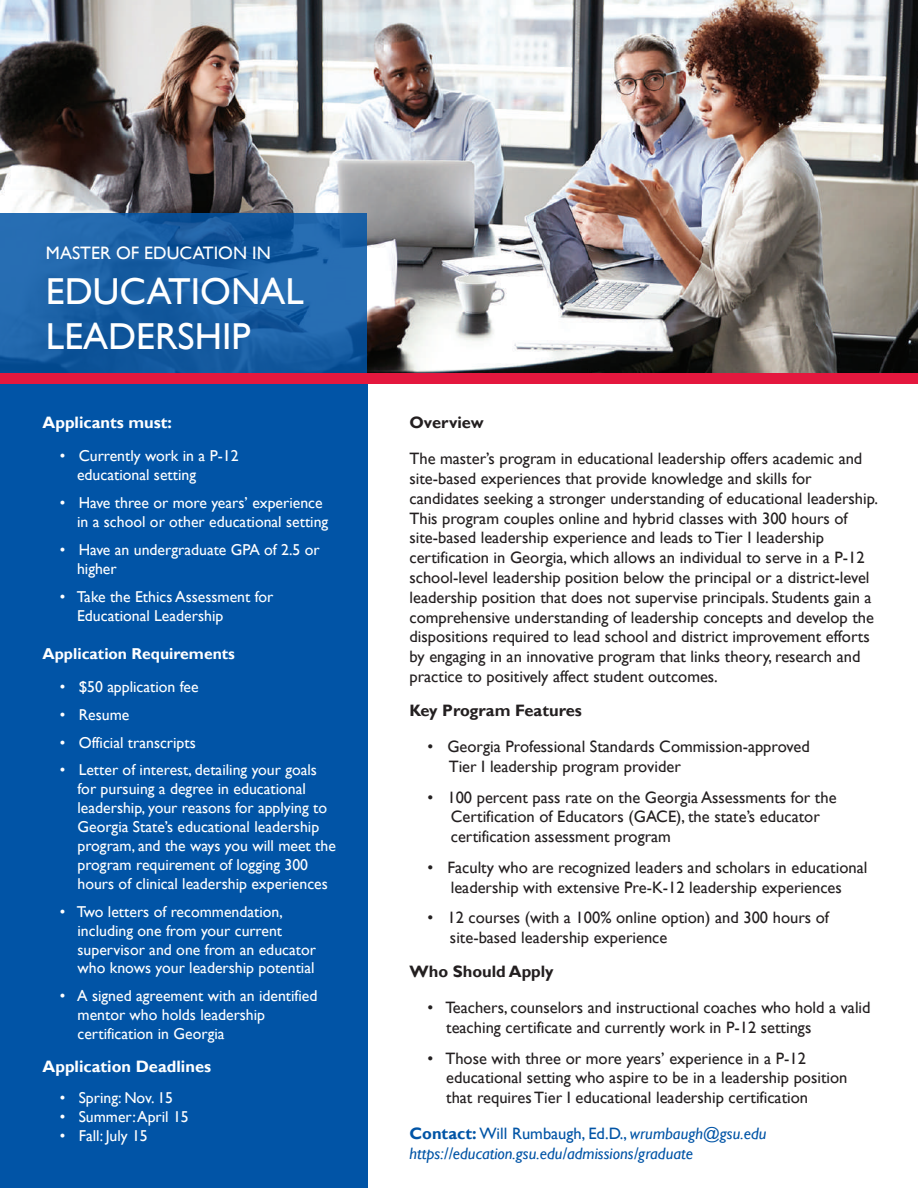
<style>
.page{position:relative;width:918px;height:1188px;background:#fff}
.page>*{position:absolute;margin:0;border:0;box-sizing:border-box;transform-origin:0 0}
.t1{font:37.5px/45px "Gill Sans";color:#fff}
.t2{font:18px "Gill Sans";color:#fff}
.t3{font:16.5px/19.8px "Gill Sans";color:#231f20}
.t4{font:italic 16.5px/19.8px "Gill Sans";color:#0154a6}
.t5{font:700 16.5px "Gill Sans";color:#231f20}
.t6{font:700 16.5px "Gill Sans";color:#fff}
.t7{font:15.75px/18.9px "Gill Sans";color:#fff}
.t8{font:700 15.75px "Gill Sans";color:#fff}
.s1{font-weight:700;font-style:normal}
.s2{font-style:normal}
</style>
<div class="page">
<img style="left:0;top:0;width:918px;height:374px">
<div style="left:0;top:379px;width:367px;height:809px;background:#0154a6"></div>
<svg style="left:0;top:213px;width:367px;height:161px;background:#1b5fa4"></svg>
<div style="left:0;top:374px;width:918px;height:10px;background:#e4183e"></div>
<p class="t2" style="left:46px;top:243px;width:226px">MASTER OF EDUCATION IN</p>
<h1 class="t1" style="left:46px;top:270px;width:259px">EDUCATIONAL<br>LEADERSHIP</h1>
<p class="t6" style="left:43px;top:413px;width:131px">Applicants must:</p>
<p class="t7" style="left:77px;top:447px;width:163px;text-indent:-17px">• Currently work in a P-12 educational setting</p>
<p class="t7" style="left:77px;top:494px;width:253px;text-indent:-17px">• Have three or more years’ experience in a school or other educational setting</p>
<p class="t7" style="left:77px;top:541px;width:244px;text-indent:-17px">• Have an undergraduate GPA of 2.5 or higher</p>
<p class="t7" style="left:77px;top:587px;width:198px;text-indent:-17px">• Take the Ethics Assessment for<br>Educational Leadership</p>
<p class="t8" style="left:43px;top:644px;width:194px">Application Requirements</p>
<p class="t7" style="left:60px;top:677px;width:140px">• $50 application fee</p>
<p class="t7" style="left:60px;top:705px;width:71px">• Resume</p>
<p class="t7" style="left:60px;top:733px;width:137px">• Official transcripts</p>
<p class="t7" style="left:78px;top:761px;width:260px;text-indent:-18px">• Letter of interest, detailing your goals for pursuing a degree in educational leadership, your reasons for applying to Georgia State’s educational leadership program, and the ways you will meet the program requirement of logging 300 hours of clinical leadership experiences</p>
<p class="t7" style="left:78px;top:902px;width:240px;text-indent:-18px">• Two letters of recommendation, including one from your current supervisor and one from an educator who knows your leadership potential</p>
<p class="t7" style="left:78px;top:987px;width:242px;text-indent:-18px">• A signed agreement with an identified mentor who holds leadership certification in Georgia</p>
<p class="t6" style="left:43px;top:1056px;width:170px">Application Deadlines</p>
<p class="t7" style="left:60px;top:1089px;width:115px">• Spring: Nov. 15</p>
<p class="t7" style="left:60px;top:1108px;width:131px">• Summer:April 15</p>
<p class="t7" style="left:60px;top:1126px;width:89px">• Fall: July 15</p>
<p class="t5" style="left:410px;top:413px;width:76px">Overview</p>
<p class="t3" style="left:410px;top:449px;width:470px">The master’s program in educational leadership offers academic and site-based experiences that provide knowledge and skills for candidates seeking a stronger understanding of educational leadership.<br>This program couples online and hybrid classes with 300 hours of site-based leadership experience and leads to Tier I leadership certification in Georgia, which allows an individual to serve in a P-12 school-level leadership position below the principal or a district-level leadership position that does not supervise principals. Students gain a comprehensive understanding of leadership concepts and develop the dispositions required to lead school and district improvement efforts by engaging in an innovative program that links theory, research and practice to positively affect student outcomes.</p>
<p class="t5" style="left:410px;top:701px;width:174px">Key Program Features</p>
<p class="t3" style="left:449px;top:737px;width:363px;text-indent:-21px">• Georgia Professional Standards Commission-approved<br>Tier I leadership program provider</p>
<p class="t3" style="left:451px;top:787px;width:387px;text-indent:-23px">• 100 percent pass rate on the Georgia Assessments for the<br>Certification of Educators (GACE), the state’s educator certification assessment program</p>
<p class="t3" style="left:428px;top:858px;width:441px;text-align:center">• Faculty who are recognized leaders and scholars in educational leadership with extensive Pre-K-12 leadership experiences</p>
<p class="t3" style="left:450px;top:908px;width:381px;text-indent:-22px">• 12 courses (with a 100% online option) and 300 hours of site-based leadership experience</p>
<p class="t5" style="left:410px;top:962px;width:146px">Who Should Apply</p>
<p class="t3" style="left:446px;top:998px;width:426px;text-indent:-19px">• Teachers, counselors and instructional coaches who hold a valid teaching certificate and currently work in P-12 settings</p>
<p class="t3" style="left:446px;top:1048px;width:403px;text-indent:-19px">• Those with three or more years’ experience in a P-12 educational setting who aspire to be in a leadership position that requires Tier I educational leadership certification</p>
<p class="t4" style="left:410px;top:1124px;width:359px"><span class="s1">Contact:</span> <span class="s2">Will Rumbaugh, Ed.D.,</span> wrumbaugh@gsu.edu https://education.gsu.edu/admissions/graduate</p>
</div>
